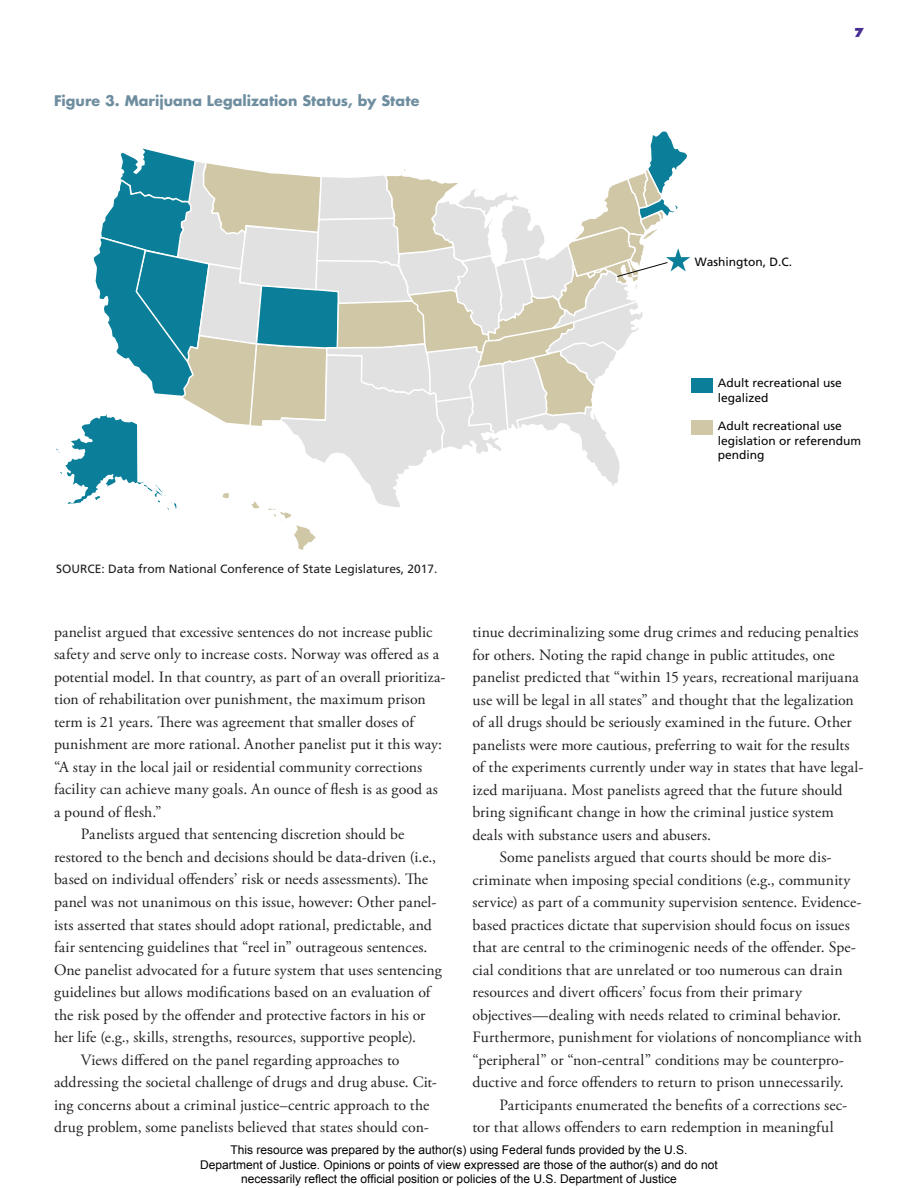
<style>
.page{position:relative;width:918px;height:1188px;background:#fff}
.page>*{position:absolute;margin:0;border:0;box-sizing:border-box;transform-origin:0 0}
.t1{font:15.75px/22.5px "Adobe Garamond Pro";letter-spacing:.005em;color:#231f20}
.t2{font:700 14.25px "Futura Std";letter-spacing:.005em;color:#6e8ea0}
.t3{font:12px/14.4px "Arial";color:#000;text-align:center}
.t4{font:12px/14.4px "Frutiger LT Std";color:#050504}
.t5{font:12px "Frutiger LT Std";color:#231f20}
.t6{font:800 12px "Futura Std";color:#482e92}
</style>
<div class="page">
<div style="left:692px;top:420px;width:21px;height:15px;background:#cfc7a6"></div>
<div style="left:692px;top:379px;width:21px;height:14px;background:#0b7f99"></div>
<svg style="left:56px;top:131px;width:635px;height:419px"></svg>
<p class="t2" style="left:54px;top:91px;width:367px">Figure 3. Marijuana Legalization Status, by State</p>
<p class="t5" style="left:56px;top:562px;width:383px">SOURCE: Data from National Conference of State Legislatures, 2017.</p>
<p class="t6" style="left:854px;top:25px;width:11px">7</p>
<p class="t4" style="left:695px;top:255px;width:99px">Washington, D.C.</p>
<p class="t4" style="left:718px;top:376px;width:126px">Adult recreational use legalized</p>
<p class="t4" style="left:718px;top:419px;width:145px">Adult recreational use legislation or referendum pending</p>
<p class="t1" style="left:54px;top:621px;width:393px">panelist argued that excessive sentences do not increase public safety and serve only to increase costs. Norway was ofered as a potential model. In that country, as part of an overall prioritiza&shy;tion of rehabilitation over punishment, the maximum prison term is 21 years. Tere was agreement that smaller doses of punishment are more rational. Another panelist put it this way: “A stay in the local jail or residential community corrections facility can achieve many goals. An ounce of fesh is as good as a pound of fesh.”</p>
<p class="t1" style="left:54px;top:824px;width:389px;text-indent:27px">Panelists argued that sentencing discretion should be restored to the bench and decisions should be data-driven (i.e., based on individual ofenders’ risk or needs assessments). Te panel was not unanimous on this issue, however: Other panel&shy;ists asserted that states should adopt rational, predictable, and fair sentencing guidelines that “reel in” outrageous sentences.<br>One panelist advocated for a future system that uses sentencing guidelines but allows modifcations based on an evaluation of the risk posed by the ofender and protective factors in his or her life (e.g., skills, strengths, resources, supportive people).</p>
<p class="t1" style="left:54px;top:1049px;width:384px;text-indent:27px">Views difered on the panel regarding approaches to addressing the societal challenge of drugs and drug abuse. Cit&shy;ing concerns about a criminal justice–centric approach to the drug problem, some panelists believed that states should con-</p>
<p class="t1" style="left:472px;top:621px;width:392px">tinue decriminalizing some drug crimes and reducing penalties for others. Noting the rapid change in public attitudes, one panelist predicted that “within 15 years, recreational marijuana use will be legal in all states” and thought that the legalization of all drugs should be seriously examined in the future. Other panelists were more cautious, preferring to wait for the results of the experiments currently under way in states that have legal&shy;ized marijuana. Most panelists agreed that the future should bring signifcant change in how the criminal justice system deals with substance users and abusers.</p>
<p class="t1" style="left:472px;top:846px;width:391px;text-indent:27px">Some panelists argued that courts should be more dis&shy;criminate when imposing special conditions (e.g., community service) as part of a community supervision sentence. Evidence&shy;based practices dictate that supervision should focus on issues that are central to the criminogenic needs of the ofender. Spe&shy;cial conditions that are unrelated or too numerous can drain resources and divert ofcers’ focus from their primary objectives—dealing with needs related to criminal behavior.<br>Furthermore, punishment for violations of noncompliance with “peripheral” or “non-central” conditions may be counterpro&shy;ductive and force ofenders to return to prison unnecessarily.</p>
<p class="t1" style="left:472px;top:1094px;width:376px;text-indent:27px">Participants enumerated the benefts of a corrections sec&shy;tor that allows ofenders to earn redemption in meaningful</p>
<p class="t3" style="left:200px;top:1143px;width:519px">This resource was prepared by the author(s) using Federal funds provided by the U.S.<br>Department of Justice. Opinions or points of view expressed are those of the author(s) and do not necessarily reflect the official position or policies of the U.S. Department of Justice</p>
</div>
